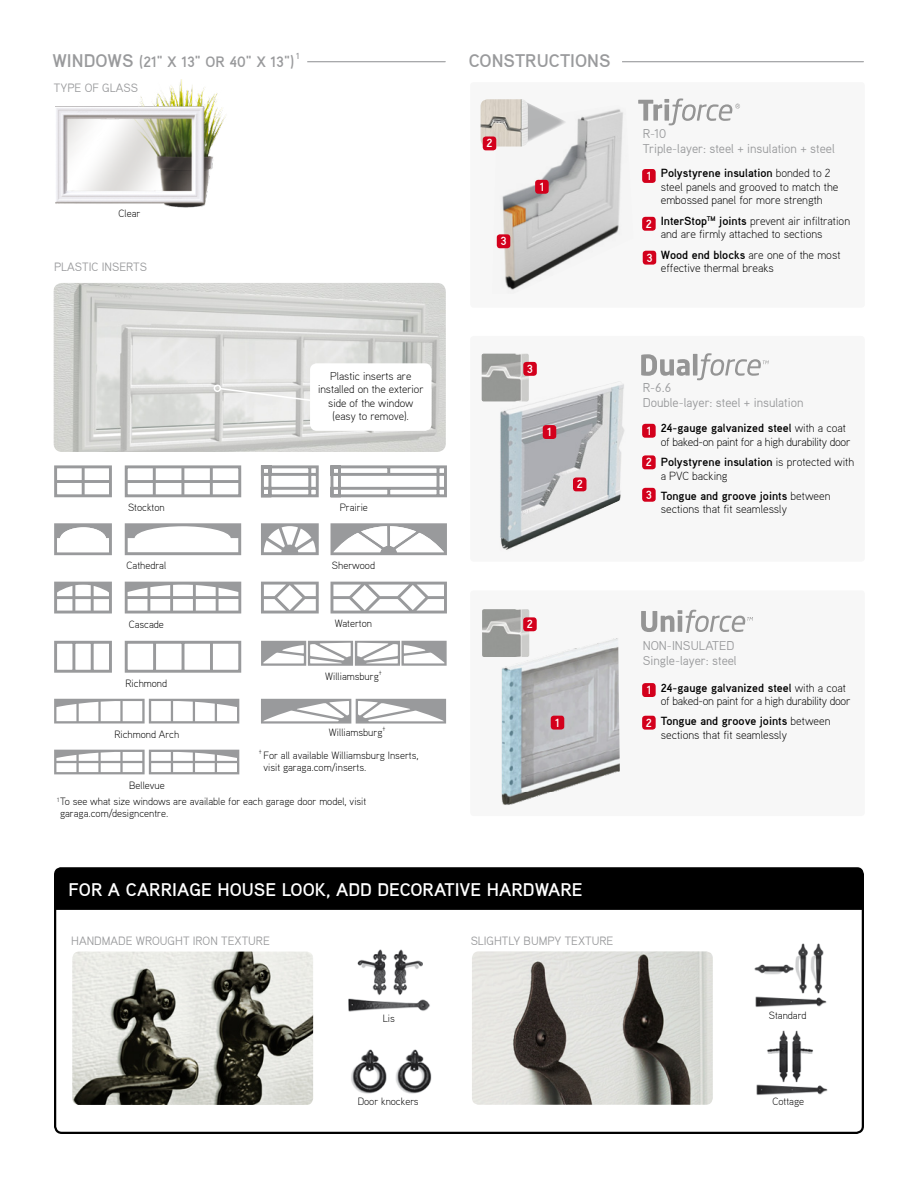
<style>
.page{position:relative;width:918px;height:1188px;background:#fff}
.page>*{position:absolute;margin:0;border:0;box-sizing:border-box;transform-origin:0 0}
.t1{font:700 18.15px "Aaux";color:#fff}
.t2{font:700 18.15px "Aaux";color:#999a9c}
.t3{font:700 15px "Aaux";color:#999a9c}
.t4{font:12.75px/15px "Aaux";color:#999a9c}
.t5{font:12px "Aaux";color:#999a9c}
.t6{font:700 11.85px "Aaux";color:#fff}
.t7{font:300 11.7px/13.5px "Aaux";color:#000}
.t8{font:300 11.7px/13.5px "Aaux";letter-spacing:-.02em;color:#000}
.t9{font:300 11.25px/13.5px "Aaux";color:#000;text-align:center}
.t10{font:300 10.5px/12px "Aaux";color:#000}
.t11{font:700 8.7px "Aaux";color:#999a9c}
.t12{font:300 6.15px "Aaux";color:#000}
.s1{font-size:18.15px}
.s2{font-weight:700}
</style>
<div class="page">
<div style="left:470px;top:82px;width:395px;height:226px;background:#f7f7f7;border-radius:4px"></div>
<img style="left:492px;top:109px;width:131px;height:181px">
<div style="left:54px;top:465px;width:58px;height:32px;border:3px solid #999a9c"></div>
<hr style="left:82px;top:467px;width:3px;height:28px;background:#999a9c">
<hr style="left:56px;top:480px;width:54px;height:3px;background:#999a9c">
<svg style="left:54px;top:523px;width:58px;height:32px"></svg>
<svg style="left:54px;top:582px;width:58px;height:32px"></svg>
<svg style="left:54px;top:641px;width:58px;height:32px"></svg>
<svg style="left:261px;top:465px;width:58px;height:32px"></svg>
<svg style="left:261px;top:523px;width:58px;height:32px"></svg>
<svg style="left:261px;top:582px;width:58px;height:32px"></svg>
<svg style="left:261px;top:641px;width:186px;height:25px"></svg>
<div style="left:125px;top:465px;width:116px;height:32px;border:3px solid #999a9c"></div>
<hr style="left:181px;top:467px;width:3px;height:28px;background:#999a9c">
<hr style="left:153px;top:467px;width:3px;height:28px;background:#999a9c">
<hr style="left:210px;top:467px;width:3px;height:28px;background:#999a9c">
<hr style="left:127px;top:480px;width:112px;height:3px;background:#999a9c">
<svg style="left:125px;top:523px;width:116px;height:32px"></svg>
<svg style="left:125px;top:582px;width:116px;height:31px"></svg>
<svg style="left:125px;top:641px;width:116px;height:32px"></svg>
<svg style="left:54px;top:750px;width:185px;height:24px"></svg>
<svg style="left:54px;top:699px;width:185px;height:25px"></svg>
<svg style="left:261px;top:699px;width:185px;height:25px"></svg>
<svg style="left:331px;top:465px;width:116px;height:32px"></svg>
<svg style="left:331px;top:523px;width:116px;height:32px"></svg>
<svg style="left:331px;top:582px;width:116px;height:32px"></svg>
<div style="left:54px;top:867px;width:810px;height:43px;background:#000"></div>
<img style="left:55px;top:79px;width:171px;height:129px">
<hr style="left:52px;top:61px;width:393px;height:1px;background:#999a9c">
<hr style="left:469px;top:61px;width:394px;height:1px;background:#999a9c">
<div style="left:49px;top:45px;width:258px;height:34px;background:#fff;border-radius:6px"></div>
<div style="left:466px;top:45px;width:156px;height:34px;background:#fff;border-radius:6px"></div>
<div style="left:470px;top:336px;width:395px;height:226px;background:#f7f7f7;border-radius:4px"></div>
<div style="left:470px;top:590px;width:395px;height:226px;background:#f7f7f7;border-radius:4px"></div>
<div style="left:642px;top:169px;width:14px;height:14px;background:#d3001c;border-radius:3px"></div>
<div style="left:642px;top:424px;width:14px;height:14px;background:#d3001c;border-radius:3px"></div>
<div style="left:642px;top:683px;width:14px;height:14px;background:#d3001c;border-radius:3px"></div>
<div style="left:642px;top:217px;width:14px;height:14px;background:#d3001c;border-radius:3px"></div>
<div style="left:642px;top:455px;width:14px;height:14px;background:#d3001c;border-radius:3px"></div>
<div style="left:642px;top:716px;width:14px;height:14px;background:#d3001c;border-radius:3px"></div>
<div style="left:642px;top:488px;width:14px;height:14px;background:#d3001c;border-radius:3px"></div>
<div style="left:643px;top:251px;width:13px;height:14px;background:#d3001c;border-radius:3px"></div>
<img style="left:496px;top:382px;width:128px;height:168px">
<svg style="left:638px;top:98px;width:102px;height:27px"></svg>
<svg style="left:641px;top:354px;width:49px;height:22px"></svg>
<hr style="left:693px;top:354px;width:4px;height:22px;background:#959595">
<svg style="left:697px;top:353px;width:72px;height:27px"></svg>
<svg style="left:641px;top:610px;width:112px;height:23px"></svg>
<img style="left:472px;top:951px;width:241px;height:154px">
<img style="left:72px;top:952px;width:241px;height:153px">
<img style="left:351px;top:1049px;width:81px;height:45px">
<img style="left:756px;top:1084px;width:72px;height:11px">
<img style="left:767px;top:1030px;width:46px;height:53px">
<img style="left:348px;top:998px;width:82px;height:14px">
<img style="left:357px;top:949px;width:66px;height:46px">
<img style="left:754px;top:964px;width:40px;height:11px">
<img style="left:755px;top:996px;width:72px;height:11px">
<img style="left:795px;top:943px;width:29px;height:51px">
<div style="left:535px;top:180px;width:14px;height:14px;background:#d3001c;border-radius:3px"></div>
<div style="left:497px;top:234px;width:13px;height:14px;background:#d3001c;border-radius:3px"></div>
<div style="left:543px;top:425px;width:13px;height:14px;background:#d3001c;border-radius:3px"></div>
<div style="left:573px;top:477px;width:14px;height:14px;background:#d3001c;border-radius:3px"></div>
<img style="left:482px;top:354px;width:47px;height:47px">
<div style="left:523px;top:362px;width:14px;height:14px;background:#d3001c;border-radius:3px"></div>
<svg style="left:528px;top:103px;width:40px;height:43px"></svg>
<img style="left:481px;top:99px;width:47px;height:48px">
<div style="left:483px;top:136px;width:13px;height:14px;background:#d3001c;border-radius:3px"></div>
<img style="left:53px;top:283px;width:393px;height:169px">
<div style="left:310px;top:363px;width:122px;height:68px;background:#fff;border-radius:7px"></div>
<svg style="left:219px;top:387px;width:91px;height:15px"></svg>
<div style="left:214px;top:385px;width:7px;height:7px;border:2px solid #fff;border-radius:50%"></div>
<img style="left:501px;top:631px;width:119px;height:174px">
<div style="left:551px;top:716px;width:13px;height:14px;background:#d3001c;border-radius:3px"></div>
<img style="left:482px;top:609px;width:47px;height:48px">
<div style="left:523px;top:617px;width:14px;height:14px;background:#d3001c;border-radius:3px"></div>
<p class="t3" style="left:52px;top:52px;width:243px"><span class="s1">WINDOWS</span> (21” X 13” OR 40” X 13”)</p>
<p class="t11" style="left:296px;top:50px;width:5px">1</p>
<h1 class="t2" style="left:469px;top:49px;width:143px">CONSTRUCTIONS</h1>
<p class="t5" style="left:54px;top:80px;width:86px">TYPE OF GLASS</p>
<p class="t10" style="left:119px;top:207px;width:23px">Clear</p>
<p class="t5" style="left:54px;top:260px;width:95px">PLASTIC INSERTS</p>
<p class="t6" style="left:486px;top:136px;width:8px">2</p>
<p class="t6" style="left:500px;top:234px;width:8px">3</p>
<p class="t6" style="left:540px;top:179px;width:6px">1</p>
<p class="t4" style="left:643px;top:126px;width:194px">R-10<br>Triple-layer: steel + insulation + steel</p>
<p class="t6" style="left:647px;top:168px;width:6px">1</p>
<p class="t6" style="left:646px;top:216px;width:8px">2</p>
<p class="t6" style="left:646px;top:250px;width:8px">3</p>
<p class="t7" style="left:661px;top:166px;width:179px"><span class="s2">Polystyrene insulation</span> bonded to 2 steel panels and grooved to match the embossed panel for more strength</p>
<p class="t7" style="left:661px;top:214px;width:191px"><span class="s2">InterStop</span><sup>TM</sup> <span class="s2">joints</span> prevent air infiltration and are firmly attached to sections</p>
<p class="t7" style="left:661px;top:247px;width:181px"><span class="s2">Wood end blocks</span> are one of the most effective thermal breaks</p>
<p class="t9" style="left:318px;top:369px;width:107px">Plastic inserts are installed on the exterior side of the window (easy to remove).</p>
<p class="t10" style="left:128px;top:501px;width:38px">Stockton</p>
<p class="t10" style="left:340px;top:501px;width:30px">Prairie</p>
<p class="t10" style="left:127px;top:559px;width:41px">Cathedral</p>
<p class="t10" style="left:332px;top:559px;width:45px">Sherwood</p>
<p class="t10" style="left:129px;top:618px;width:37px">Cascade</p>
<p class="t10" style="left:335px;top:617px;width:39px">Waterton</p>
<p class="t10" style="left:126px;top:677px;width:43px">Richmond</p>
<p class="t10" style="left:325px;top:670px;width:55px">Williamsburg</p>
<p class="t12" style="left:379px;top:669px;width:5px">†</p>
<p class="t10" style="left:115px;top:728px;width:66px">Richmond Arch</p>
<p class="t10" style="left:329px;top:726px;width:55px">Williamsburg</p>
<p class="t12" style="left:383px;top:725px;width:5px">†</p>
<p class="t12" style="left:259px;top:748px;width:5px">†</p>
<p class="t10" style="left:263px;top:749px;width:157px">For all available Williamsburg Inserts, visit garaga.com/inserts.</p>
<p class="t10" style="left:57px;top:796px;width:311px;line-height:11.6px"><sup>1</sup> To see what size windows are available for each garage door model, visit garaga.com/designcentre.</p>
<p class="t10" style="left:129px;top:779px;width:37px">Bellevue</p>
<p class="t6" style="left:527px;top:361px;width:8px">3</p>
<p class="t6" style="left:547px;top:424px;width:6px">1</p>
<p class="t6" style="left:577px;top:477px;width:8px">2</p>
<p class="t6" style="left:527px;top:617px;width:8px">2</p>
<p class="t6" style="left:555px;top:715px;width:6px">1</p>
<h1 class="t1" style="left:69px;top:878px;width:516px">FOR A CARRIAGE HOUSE LOOK, ADD DECORATIVE HARDWARE</h1>
<p class="t5" style="left:71px;top:933px;width:200px">HANDMADE WROUGHT IRON TEXTURE</p>
<p class="t5" style="left:471px;top:933px;width:144px">SLIGHTLY BUMPY TEXTURE</p>
<p class="t10" style="left:383px;top:1012px;width:14px">Lis</p>
<p class="t10" style="left:358px;top:1095px;width:62px">Door knockers</p>
<p class="t4" style="left:643px;top:380px;width:162px">R-6.6<br>Double-layer: steel + insulation</p>
<p class="t6" style="left:647px;top:423px;width:6px">1</p>
<p class="t6" style="left:646px;top:455px;width:8px">2</p>
<p class="t6" style="left:646px;top:487px;width:8px">3</p>
<p class="t8" style="left:661px;top:421px;width:191px"><span class="s2">24-gauge galvanized steel</span> with a coat of baked-on paint for a high durability door</p>
<p class="t7" style="left:661px;top:455px;width:195px"><span class="s2">Polystyrene insulation</span> is protected with a PVC backing</p>
<p class="t7" style="left:661px;top:489px;width:171px"><span class="s2">Tongue and groove joints</span> between sections that fit seamlessly</p>
<p class="t4" style="left:643px;top:638px;width:96px">NON-INSULATED<br>Single-layer: steel</p>
<p class="t6" style="left:647px;top:682px;width:6px">1</p>
<p class="t6" style="left:646px;top:715px;width:8px">2</p>
<p class="t8" style="left:661px;top:680px;width:191px"><span class="s2">24-gauge galvanized steel</span> with a coat of baked-on paint for a high durability door</p>
<p class="t7" style="left:661px;top:714px;width:171px"><span class="s2">Tongue and groove joints</span> between sections that fit seamlessly</p>
<p class="t10" style="left:769px;top:1009px;width:39px">Standard</p>
<p class="t10" style="left:772px;top:1095px;width:33px">Cottage</p>
</div>
